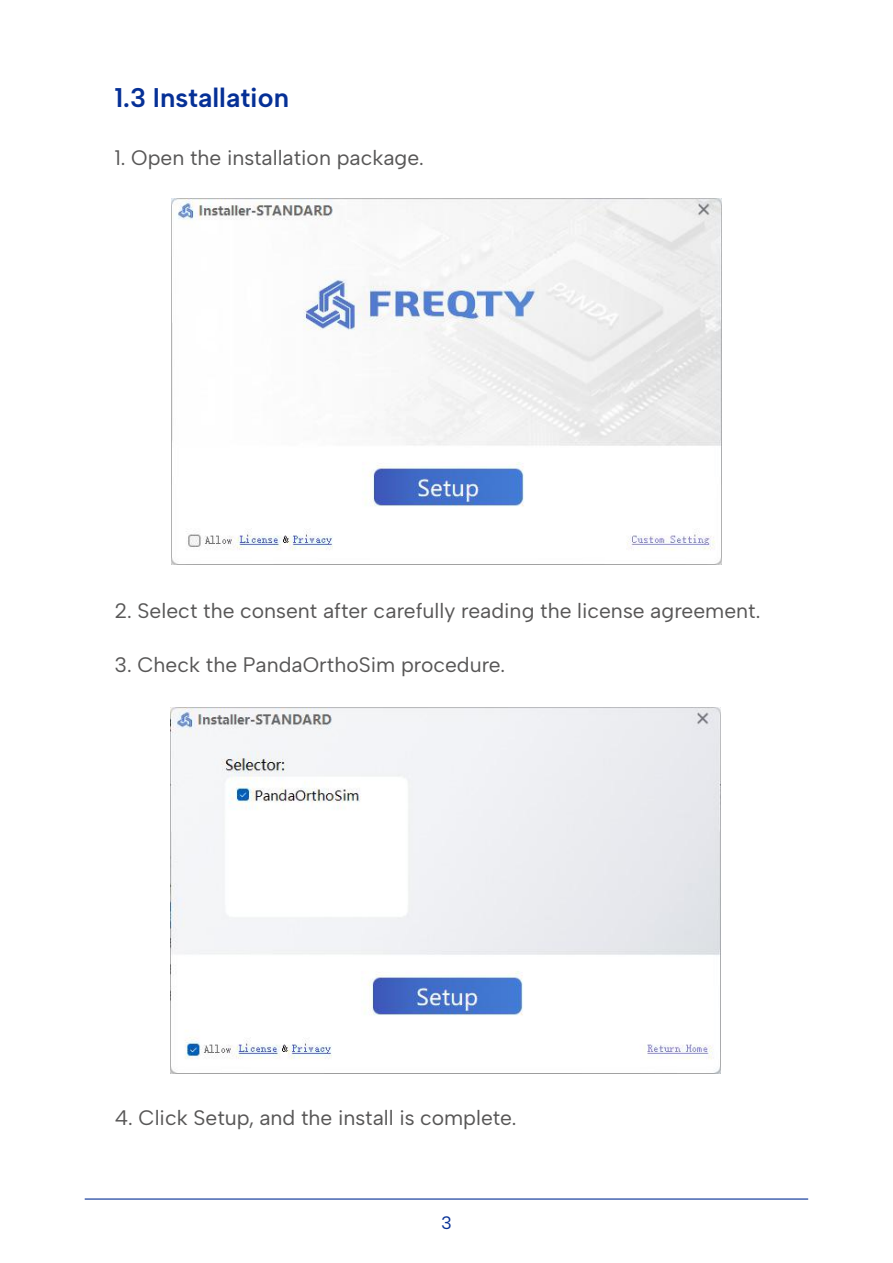
<style>
.page{position:relative;width:893px;height:1263px;background:#fff}
.page>*{position:absolute;margin:0;border:0;box-sizing:border-box;transform-origin:0 0}
.t1{font:600 27px "Albert Sans";color:#063096}
.t2{font:21px "Albert Sans";color:#585757}
.t3{font:18px "Albert Sans";color:#063096}
</style>
<div class="page">
<hr style="left:85px;top:1198px;width:723px;height:1px;background:#063096">
<svg style="left:170px;top:198px;width:552px;height:876px"></svg>
<p class="t1" style="left:115px;top:81px;width:176px">1.3 Installation</p>
<p class="t2" style="left:115px;top:144px;width:311px">1. Open the installation package.</p>
<p class="t2" style="left:114px;top:597px;width:647px">2. Select the consent after carefully reading the license agreement.</p>
<p class="t2" style="left:114px;top:651px;width:392px">3. Check the PandaOrthoSim procedure.</p>
<p class="t2" style="left:115px;top:1104px;width:403px">4. Click Setup, and the install is complete.</p>
<p class="t3" style="left:441px;top:1211px;width:12px">3</p>
</div>
